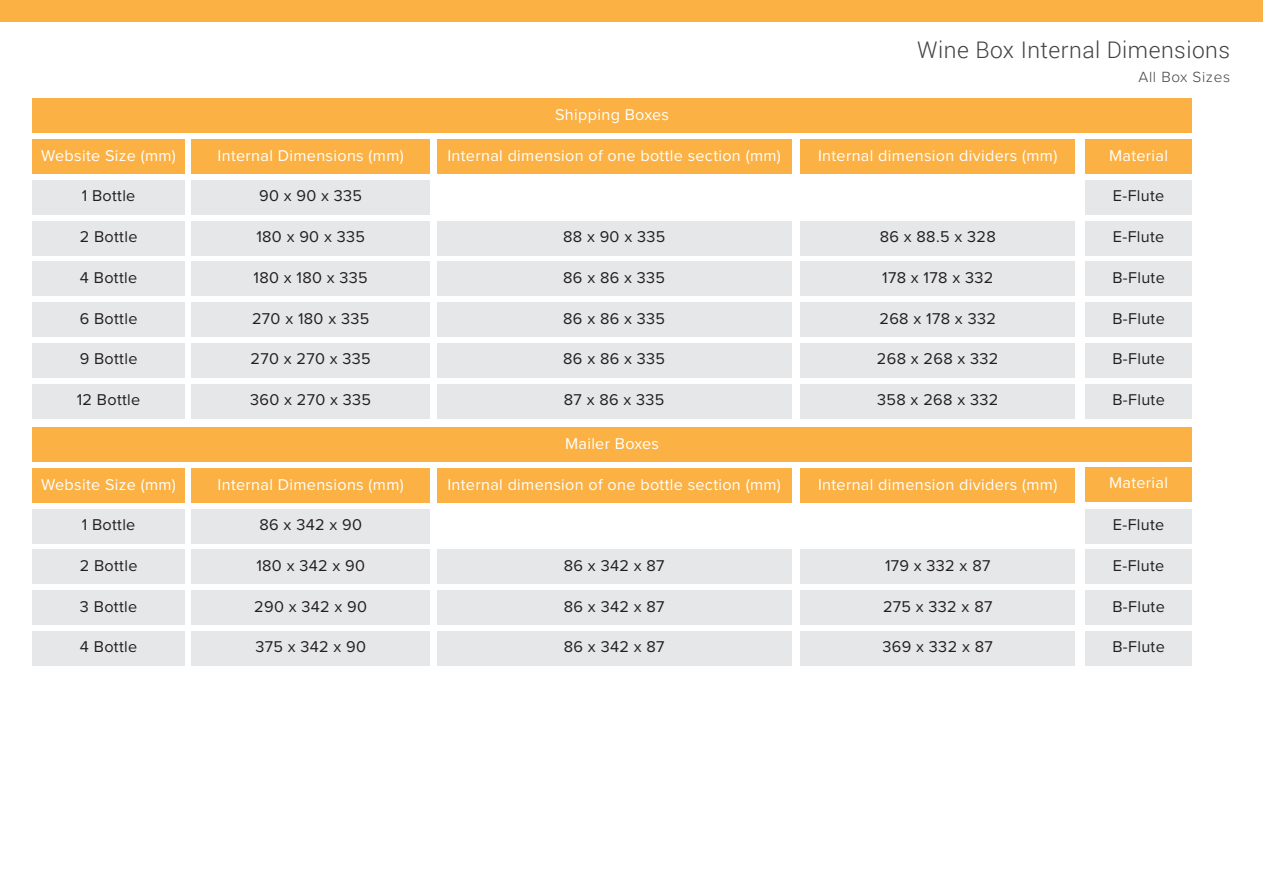
<style>
.page{position:relative;width:1263px;height:893px;background:#fff}
.page>*{position:absolute;margin:0;border:0;box-sizing:border-box;transform-origin:0 0}
.t1{font:300 22.95px "Roboto";letter-spacing:.02em;color:#434242}
.t2{font:16.2px "Proxima Nova";letter-spacing:.02em;color:#231f20}
.t3{font:16.2px "Proxima Nova";letter-spacing:.02em;color:#fff}
.t4{font:300 15.3px "Proxima Nova";letter-spacing:.04em;color:#434242}
</style>
<div class="page">
<div style="left:32px;top:139px;width:153px;height:35px;background:#fbb143"></div>
<div style="left:192px;top:139px;width:238px;height:35px;background:#fbb143"></div>
<div style="left:32px;top:99px;width:1160px;height:34px;background:#fbb143"></div>
<div style="left:32px;top:180px;width:153px;height:35px;background:#e6e7e9"></div>
<div style="left:192px;top:180px;width:238px;height:35px;background:#e6e7e9"></div>
<div style="left:32px;top:221px;width:153px;height:35px;background:#e6e7e9"></div>
<div style="left:192px;top:221px;width:238px;height:35px;background:#e6e7e9"></div>
<div style="left:32px;top:262px;width:153px;height:34px;background:#e6e7e9"></div>
<div style="left:192px;top:262px;width:238px;height:34px;background:#e6e7e9"></div>
<div style="left:32px;top:302px;width:153px;height:35px;background:#e6e7e9"></div>
<div style="left:192px;top:302px;width:238px;height:35px;background:#e6e7e9"></div>
<div style="left:32px;top:343px;width:153px;height:35px;background:#e6e7e9"></div>
<div style="left:192px;top:343px;width:238px;height:35px;background:#e6e7e9"></div>
<div style="left:32px;top:384px;width:153px;height:34px;background:#e6e7e9"></div>
<div style="left:192px;top:384px;width:238px;height:34px;background:#e6e7e9"></div>
<div style="left:0;top:0;width:1263px;height:21px;background:#fbb143"></div>
<div style="left:32px;top:468px;width:153px;height:35px;background:#fbb143"></div>
<div style="left:192px;top:468px;width:238px;height:35px;background:#fbb143"></div>
<div style="left:32px;top:427px;width:1160px;height:35px;background:#fbb143"></div>
<div style="left:32px;top:509px;width:153px;height:35px;background:#e6e7e9"></div>
<div style="left:192px;top:509px;width:238px;height:35px;background:#e6e7e9"></div>
<div style="left:32px;top:550px;width:153px;height:34px;background:#e6e7e9"></div>
<div style="left:192px;top:550px;width:238px;height:34px;background:#e6e7e9"></div>
<div style="left:32px;top:590px;width:153px;height:35px;background:#e6e7e9"></div>
<div style="left:192px;top:590px;width:238px;height:35px;background:#e6e7e9"></div>
<div style="left:32px;top:631px;width:153px;height:35px;background:#e6e7e9"></div>
<div style="left:192px;top:631px;width:238px;height:35px;background:#e6e7e9"></div>
<div style="left:437px;top:139px;width:354px;height:35px;background:#fbb143"></div>
<div style="left:437px;top:468px;width:354px;height:35px;background:#fbb143"></div>
<div style="left:1085px;top:139px;width:107px;height:35px;background:#fbb143"></div>
<div style="left:1085px;top:467px;width:107px;height:34px;background:#fbb143"></div>
<div style="left:1085px;top:180px;width:107px;height:35px;background:#e6e7e9"></div>
<div style="left:437px;top:221px;width:354px;height:35px;background:#e6e7e9"></div>
<div style="left:1085px;top:221px;width:107px;height:35px;background:#e6e7e9"></div>
<div style="left:437px;top:262px;width:354px;height:34px;background:#e6e7e9"></div>
<div style="left:1085px;top:262px;width:107px;height:34px;background:#e6e7e9"></div>
<div style="left:437px;top:302px;width:354px;height:35px;background:#e6e7e9"></div>
<div style="left:1085px;top:302px;width:107px;height:35px;background:#e6e7e9"></div>
<div style="left:437px;top:343px;width:354px;height:35px;background:#e6e7e9"></div>
<div style="left:1085px;top:343px;width:107px;height:35px;background:#e6e7e9"></div>
<div style="left:437px;top:384px;width:354px;height:34px;background:#e6e7e9"></div>
<div style="left:1085px;top:384px;width:107px;height:34px;background:#e6e7e9"></div>
<div style="left:1085px;top:509px;width:107px;height:35px;background:#e6e7e9"></div>
<div style="left:437px;top:550px;width:354px;height:34px;background:#e6e7e9"></div>
<div style="left:1085px;top:550px;width:107px;height:34px;background:#e6e7e9"></div>
<div style="left:437px;top:590px;width:354px;height:35px;background:#e6e7e9"></div>
<div style="left:1085px;top:590px;width:107px;height:35px;background:#e6e7e9"></div>
<div style="left:437px;top:631px;width:354px;height:35px;background:#e6e7e9"></div>
<div style="left:1085px;top:631px;width:107px;height:35px;background:#e6e7e9"></div>
<div style="left:800px;top:139px;width:275px;height:35px;background:#fbb143"></div>
<div style="left:800px;top:468px;width:275px;height:35px;background:#fbb143"></div>
<div style="left:800px;top:221px;width:275px;height:35px;background:#e6e7e9"></div>
<div style="left:800px;top:262px;width:275px;height:34px;background:#e6e7e9"></div>
<div style="left:800px;top:302px;width:275px;height:35px;background:#e6e7e9"></div>
<div style="left:800px;top:343px;width:275px;height:35px;background:#e6e7e9"></div>
<div style="left:800px;top:384px;width:275px;height:34px;background:#e6e7e9"></div>
<div style="left:800px;top:550px;width:275px;height:34px;background:#e6e7e9"></div>
<div style="left:800px;top:590px;width:275px;height:35px;background:#e6e7e9"></div>
<div style="left:800px;top:631px;width:275px;height:35px;background:#e6e7e9"></div>
<p class="t3" style="left:41px;top:143px;width:136px">Website Size (mm)</p>
<p class="t3" style="left:218px;top:143px;width:188px">Internal Dimensions (mm)</p>
<p class="t2" style="left:82px;top:184px;width:55px">1 Bottle</p>
<p class="t2" style="left:259px;top:184px;width:104px">90 x 90 x 335</p>
<p class="t2" style="left:80px;top:225px;width:59px">2 Bottle</p>
<p class="t2" style="left:256px;top:225px;width:110px">180 x 90 x 335</p>
<p class="t2" style="left:80px;top:265px;width:59px">4 Bottle</p>
<p class="t2" style="left:254px;top:265px;width:116px">180 x 180 x 335</p>
<p class="t2" style="left:80px;top:306px;width:59px">6 Bottle</p>
<p class="t2" style="left:252px;top:306px;width:119px">270 x 180 x 335</p>
<p class="t2" style="left:80px;top:347px;width:59px">9 Bottle</p>
<p class="t2" style="left:251px;top:347px;width:122px">270 x 270 x 335</p>
<p class="t2" style="left:77px;top:388px;width:65px">12 Bottle</p>
<p class="t2" style="left:250px;top:388px;width:122px">360 x 270 x 335</p>
<p class="t3" style="left:41px;top:472px;width:136px">Website Size (mm)</p>
<p class="t3" style="left:218px;top:472px;width:188px">Internal Dimensions (mm)</p>
<p class="t2" style="left:82px;top:513px;width:55px">1 Bottle</p>
<p class="t2" style="left:259px;top:513px;width:104px">86 x 342 x 90</p>
<p class="t2" style="left:80px;top:553px;width:59px">2 Bottle</p>
<p class="t2" style="left:256px;top:553px;width:110px">180 x 342 x 90</p>
<p class="t2" style="left:80px;top:594px;width:59px">3 Bottle</p>
<p class="t2" style="left:254px;top:594px;width:114px">290 x 342 x 90</p>
<p class="t2" style="left:80px;top:635px;width:59px">4 Bottle</p>
<p class="t2" style="left:255px;top:635px;width:112px">375 x 342 x 90</p>
<p class="t3" style="left:555px;top:102px;width:115px">Shipping Boxes</p>
<p class="t3" style="left:447px;top:143px;width:335px">Internal dimension of one bottle section (mm)</p>
<h1 class="t1" style="left:917px;top:34px;width:314px">Wine Box Internal Dimensions</h1>
<p class="t4" style="left:1138px;top:65px;width:93px">All Box Sizes</p>
<p class="t3" style="left:818px;top:143px;width:241px">Internal dimension dividers (mm)</p>
<p class="t3" style="left:1109px;top:143px;width:60px">Material</p>
<p class="t2" style="left:1113px;top:184px;width:53px">E-Flute</p>
<p class="t2" style="left:563px;top:225px;width:104px">88 x 90 x 335</p>
<p class="t2" style="left:1113px;top:225px;width:53px">E-Flute</p>
<p class="t2" style="left:563px;top:265px;width:103px">86 x 86 x 335</p>
<p class="t2" style="left:1112px;top:265px;width:54px">B-Flute</p>
<p class="t2" style="left:563px;top:306px;width:103px">86 x 86 x 335</p>
<p class="t2" style="left:1112px;top:306px;width:54px">B-Flute</p>
<p class="t2" style="left:563px;top:347px;width:103px">86 x 86 x 335</p>
<p class="t2" style="left:1112px;top:347px;width:54px">B-Flute</p>
<p class="t2" style="left:564px;top:388px;width:102px">87 x 86 x 335</p>
<p class="t2" style="left:1112px;top:388px;width:54px">B-Flute</p>
<p class="t2" style="left:880px;top:225px;width:118px">86 x 88.5 x 328</p>
<p class="t2" style="left:882px;top:265px;width:113px">178 x 178 x 332</p>
<p class="t2" style="left:879px;top:306px;width:118px">268 x 178 x 332</p>
<p class="t2" style="left:877px;top:347px;width:123px">268 x 268 x 332</p>
<p class="t2" style="left:877px;top:388px;width:123px">358 x 268 x 332</p>
<p class="t3" style="left:565px;top:431px;width:96px">Mailer Boxes</p>
<p class="t3" style="left:447px;top:472px;width:335px">Internal dimension of one bottle section (mm)</p>
<p class="t2" style="left:564px;top:553px;width:102px">86 x 342 x 87</p>
<p class="t2" style="left:564px;top:594px;width:102px">86 x 342 x 87</p>
<p class="t2" style="left:564px;top:635px;width:102px">86 x 342 x 87</p>
<p class="t3" style="left:818px;top:472px;width:241px">Internal dimension dividers (mm)</p>
<p class="t2" style="left:885px;top:553px;width:107px">179 x 332 x 87</p>
<p class="t2" style="left:883px;top:594px;width:111px">275 x 332 x 87</p>
<p class="t2" style="left:883px;top:635px;width:112px">369 x 332 x 87</p>
<p class="t3" style="left:1109px;top:471px;width:60px">Material</p>
<p class="t2" style="left:1113px;top:513px;width:53px">E-Flute</p>
<p class="t2" style="left:1113px;top:553px;width:53px">E-Flute</p>
<p class="t2" style="left:1112px;top:594px;width:54px">B-Flute</p>
<p class="t2" style="left:1112px;top:635px;width:54px">B-Flute</p>
</div>
